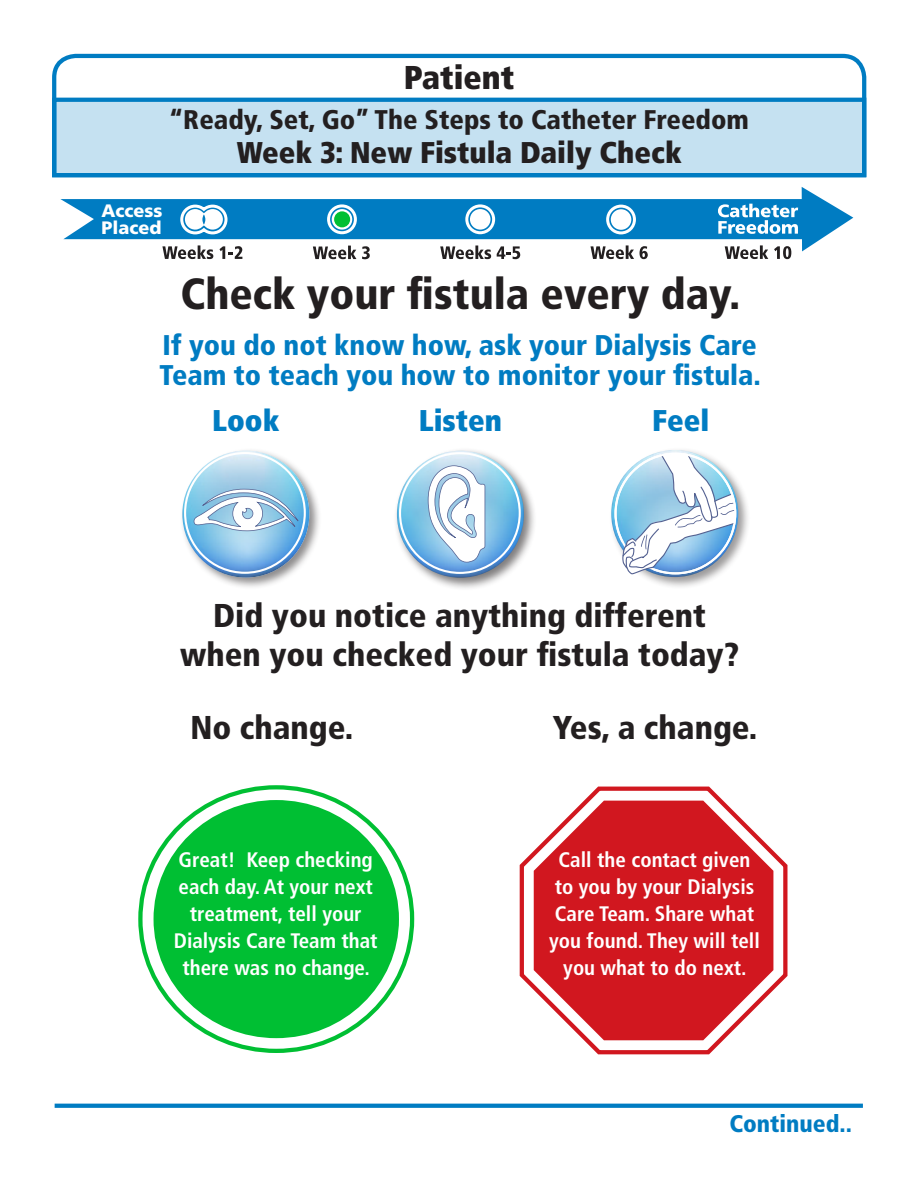
<style>
.page{position:relative;width:918px;height:1188px;background:#fff}
.page>*{position:absolute;margin:0;border:0;box-sizing:border-box;transform-origin:0 0}
.SUB-Sub_Title{font:900 condensed 43.5px "Frutiger LT Std";color:#231f20}
.SUB-Chapter{font:900 condensed 33px/39px "Frutiger LT Std";color:#231f20;text-align:center}
.AUDIENCE{font:900 condensed 33px "Frutiger LT Std";color:#231f20}
.t1{font:900 condensed 30px "Frutiger LT Std";color:#231f20}
.Senses{font:900 condensed 30px "Frutiger LT Std";color:#007cc2}
.chapter_body{font:900 condensed 28.5px/30px "Frutiger LT Std";color:#007cc2}
.Sub-Title{font:900 condensed 27px "Frutiger LT Std";color:#231f20}
.Sub-Title-2{font:900 condensed 24px "Frutiger LT Std";color:#007cc2}
.in_sign_text{font:700 condensed 21px/27px "Frutiger LT Std";color:#fff;text-align:center}
.t2{font:900 18px/16.5px "Frutiger LT Std";color:#fff}
</style>
<div class="page">
<svg style="left:140px;top:787px;width:272px;height:264px"></svg>
<div style="left:154px;top:800px;width:245px;height:238px;background:#00bf33;border-radius:50%"></div>
<svg style="left:519px;top:786px;width:269px;height:269px"></svg>
<svg style="left:534px;top:801px;width:239px;height:239px;background:#d7383f"></svg>
<div style="left:179px;top:448px;width:143px;height:142px;background:#231f20;opacity:.51"></div>
<svg style="left:184px;top:452px;width:122px;height:122px"></svg>
<div style="left:609px;top:448px;width:142px;height:142px;background:#231f20;opacity:.45"></div>
<svg style="left:614px;top:452px;width:122px;height:122px"></svg>
<svg style="left:60px;top:187px;width:793px;height:64px;fill:#007cc2"></svg>
<svg style="left:131px;top:212px;width:5px;height:15px"></svg>
<svg style="left:162px;top:245px;width:51px;height:14px"></svg>
<svg style="left:219px;top:246px;width:23px;height:13px"></svg>
<div style="left:327px;top:204px;width:30px;height:30px;border:3px solid #fff;border-radius:50%"></div>
<svg style="left:332px;top:209px;width:20px;height:21px"></svg>
<svg style="left:313px;top:246px;width:43px;height:13px"></svg>
<svg style="left:362px;top:246px;width:8px;height:13px"></svg>
<div style="left:606px;top:205px;width:30px;height:29px;border:3px solid #fff;border-radius:50%"></div>
<div style="left:611px;top:209px;width:20px;height:21px;background:#fff;border-radius:50%"></div>
<svg style="left:591px;top:245px;width:43px;height:14px"></svg>
<svg style="left:640px;top:246px;width:8px;height:13px"></svg>
<div style="left:465px;top:204px;width:30px;height:30px;border:3px solid #fff;border-radius:50%"></div>
<div style="left:470px;top:209px;width:21px;height:21px;background:#fff;border-radius:50%"></div>
<svg style="left:440px;top:246px;width:51px;height:13px"></svg>
<svg style="left:497px;top:246px;width:23px;height:13px"></svg>
<svg style="left:725px;top:245px;width:43px;height:14px"></svg>
<svg style="left:774px;top:246px;width:17px;height:13px"></svg>
<svg style="left:718px;top:204px;width:80px;height:30px"></svg>
<svg style="left:179px;top:203px;width:50px;height:33px"></svg>
<div style="left:393px;top:447px;width:144px;height:143px;background:#231f20;opacity:.58"></div>
<svg style="left:399px;top:452px;width:122px;height:122px"></svg>
<div style="left:334px;top:211px;width:16px;height:16px;background:#00bf33;border-radius:50%"></div>
<svg style="left:52px;top:53px;width:815px;height:125px"></svg>
<svg style="left:55px;top:1104px;width:808px;height:4px;background:#0880c4"></svg>
<p class="AUDIENCE" style="left:404px;top:58px;width:112px">Patient</p>
<p class="Sub-Title" style="left:169px;top:103px;width:581px">“Ready, Set, Go” The Steps to Catheter Freedom</p>
<p class="t2" style="left:101px;top:203px;width:63px">Access<br>Placed</p>
<p class="t1" style="left:237px;top:134px;width:447px">Week 3: New Fistula Daily Check</p>
<p class="SUB-Sub_Title" style="left:180px;top:268px;width:562px">Check your fistula every day.</p>
<p class="chapter_body" style="left:159px;top:330px;width:603px">If you do not know how, ask your Dialysis Care<br>Team to teach you how to monitor your fistula.</p>
<p class="Senses" style="left:212px;top:402px;width:69px">Look</p>
<p class="Senses" style="left:652px;top:402px;width:59px">Feel</p>
<p class="Senses" style="left:419px;top:402px;width:85px">Listen</p>
<p class="SUB-Chapter" style="left:180px;top:596px;width:560px">Did you notice anything different when you checked your fistula today?</p>
<p class="SUB-Chapter" style="left:190px;top:707px;width:165px">No change.</p>
<p class="SUB-Chapter" style="left:553px;top:707px;width:206px">Yes, a change.</p>
<p class="in_sign_text" style="left:174px;top:847px;width:205px">Great! Keep checking each day. At your next treatment, tell your<br>Dialysis Care Team that there was no change.</p>
<p class="in_sign_text" style="left:549px;top:847px;width:212px">Call the contact given to you by your Dialysis<br>Care Team. Share what you found. They will tell you what to do next.</p>
<p class="Sub-Title-2" style="left:729px;top:1109px;width:124px">Continued..</p>
</div>
